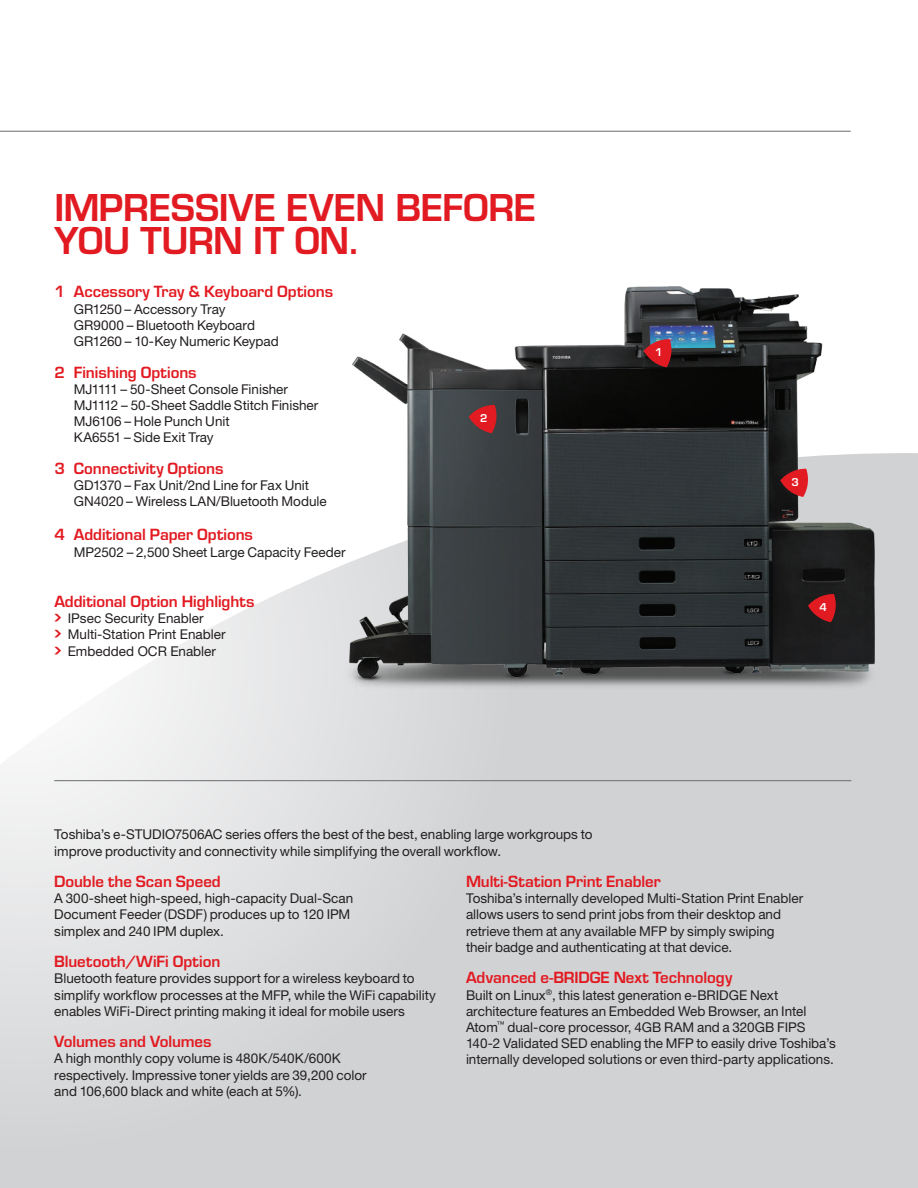
<style>
.page{position:relative;width:918px;height:1188px;background:#fff}
.page>*{position:absolute;margin:0;border:0;box-sizing:border-box;transform-origin:0 0}
.t1{font:600 36px/32.4px "Eurostile LT Std";letter-spacing:-.015em;color:#e21a21}
.t2{font:600 15px "Eurostile LT Std";color:#e21a21}
.t3{font:13.5px/16.2px "Helvetica Neue LT Std";color:#231f20}
.t4{font:600 10.5px "Eurostile LT Std";color:#fff}
.s1{font-family:"Chevron";font-size:19.5px;color:#e21a21}
</style>
<div class="page">
<div style="left:0;top:453px;width:918px;height:735px;background:#d1d2d4"></div>
<svg style="left:0;top:453px;width:515px;height:702px"></svg>
<img style="left:341px;top:286px;width:540px;height:405px">
<hr style="left:54px;top:780px;width:797px;height:1px;background:#6c6d70">
<hr style="left:0;top:131px;width:851px;height:1px;background:#6c6d70">
<svg style="left:644px;top:339px;width:29px;height:28px"></svg>
<svg style="left:808px;top:594px;width:29px;height:28px"></svg>
<svg style="left:780px;top:469px;width:29px;height:28px"></svg>
<svg style="left:469px;top:405px;width:29px;height:28px"></svg>
<h1 class="t1" style="left:54px;top:192px;width:483px">IMPRESSIVE EVEN BEFORE<br>YOU TURN IT ON.</h1>
<p class="t2" style="left:54px;top:283px;width:280px">1 Accessory Tray &amp; Keyboard Options</p>
<p class="t3" style="left:74px;top:301px;width:207px">GR1250 – Accessory Tray<br>GR9000 – Bluetooth Keyboard<br>GR1260 – 10-Key Numeric Keypad</p>
<p class="t2" style="left:54px;top:363px;width:144px">2 Finishing Options</p>
<p class="t3" style="left:74px;top:381px;width:246px">MJ1111 – 50-Sheet Console Finisher<br>MJ1112 – 50-Sheet Saddle Stitch Finisher<br>MJ6106 – Hole Punch Unit<br>KA6551 – Side Exit Tray</p>
<p class="t2" style="left:54px;top:459px;width:171px">3 Connectivity Options</p>
<p class="t3" style="left:74px;top:477px;width:254px">GD1370 – Fax Unit/2nd Line for Fax Unit<br>GN4020 – Wireless LAN/Bluetooth Module</p>
<p class="t2" style="left:54px;top:526px;width:200px">4 Additional Paper Options</p>
<p class="t3" style="left:74px;top:544px;width:273px">MP2502 – 2,500 Sheet Large Capacity Feeder</p>
<p class="t2" style="left:54px;top:592px;width:202px">Additional Option Highlights</p>
<p class="t3" style="left:54px;top:610px;width:151px"><span class="s1">•</span> IPsec Security Enabler</p>
<p class="t3" style="left:54px;top:626px;width:173px"><span class="s1">•</span> Multi-Station Print Enabler</p>
<p class="t3" style="left:54px;top:643px;width:163px"><span class="s1">•</span> Embedded OCR Enabler</p>
<p class="t4" style="left:480px;top:412px;width:9px">2</p>
<p class="t4" style="left:655px;top:346px;width:9px">1</p>
<p class="t4" style="left:792px;top:475px;width:9px">3</p>
<p class="t4" style="left:819px;top:601px;width:9px">4</p>
<p class="t3" style="left:54px;top:826px;width:540px">Toshiba’s e-STUDIO7506AC series offers the best of the best, enabling large workgroups to improve productivity and connectivity while simplifying the overall workflow.</p>
<p class="t2" style="left:54px;top:872px;width:168px">Double the Scan Speed</p>
<p class="t3" style="left:54px;top:890px;width:301px">A 300-sheet high-speed, high-capacity Dual-Scan<br>Document Feeder (DSDF) produces up to 120 IPM simplex and 240 IPM duplex.</p>
<p class="t2" style="left:54px;top:952px;width:168px">Bluetooth/WiFi Option</p>
<p class="t3" style="left:54px;top:970px;width:383px">Bluetooth feature provides support for a wireless keyboard to simplify workflow processes at the MFP, while the WiFi capability enables WiFi-Direct printing making it ideal for mobile users</p>
<p class="t2" style="left:54px;top:1032px;width:159px">Volumes and Volumes</p>
<p class="t3" style="left:54px;top:1050px;width:314px">A high monthly copy volume is 480K/540K/600K respectively. Impressive toner yields are 39,200 color and 106,600 black and white (each at 5%).</p>
<p class="t2" style="left:466px;top:872px;width:196px">Multi-Station Print Enabler</p>
<p class="t3" style="left:466px;top:890px;width:339px">Toshiba’s internally developed Multi-Station Print Enabler allows users to send print jobs from their desktop and retrieve them at any available MFP by simply swiping their badge and authenticating at that device.</p>
<p class="t2" style="left:466px;top:968px;width:268px">Advanced e-BRIDGE Next Technology</p>
<p class="t3" style="left:466px;top:986px;width:371px">Built on Linux<sup>®</sup>, this latest generation e-BRIDGE Next architecture features an Embedded Web Browser, an Intel Atom<sup>™</sup> dual-core processor, 4GB RAM and a 320GB FIPS 140-2 Validated SED enabling the MFP to easily drive Toshiba’s internally developed solutions or even third-party applications.</p>
</div>
